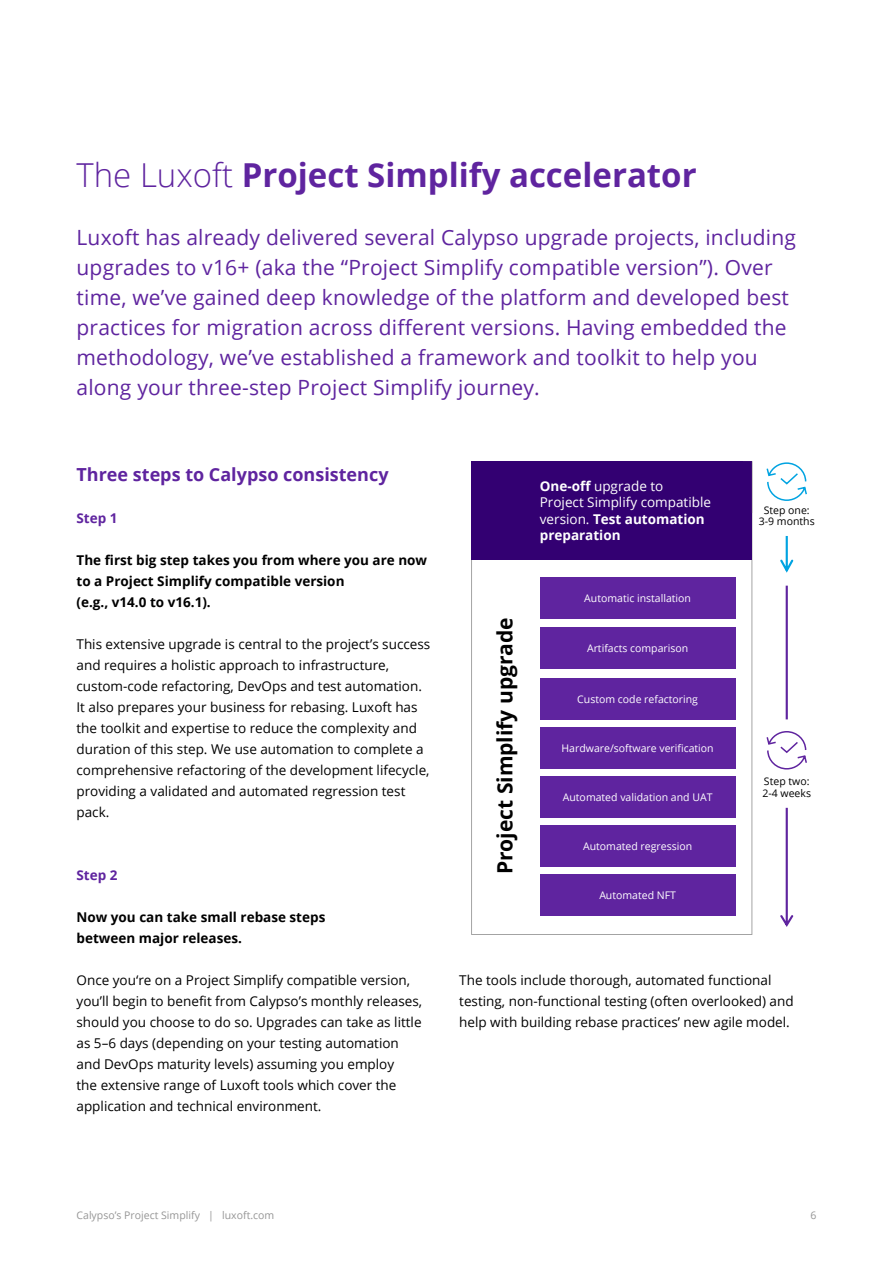
<style>
.page{position:relative;width:893px;height:1263px;background:#fff}
.page>*{position:absolute;margin:0;border:0;box-sizing:border-box;transform-origin:0 0}
.t1{font:700 33px "Open Sans";color:#5f249f}
.t2{font:21px/30px "Open Sans";letter-spacing:.01em;color:#5f249f}
.t3{font:700 21px "Open Sans";color:#000}
.t4{font:700 18px "Open Sans";color:#5f249f}
.t5{font:13.5px/21px "Open Sans";color:#000}
.t6{font:700 13.5px/21px "Open Sans";color:#000}
.t7{font:13.5px/16.2px "Open Sans";color:#fff}
.t8{font:700 13.5px "Open Sans";color:#5f249f}
.t9{font:10.5px "Open Sans";color:#fff}
.t10{font:10.5px "Open Sans";color:#969696}
.t11{font:10.5px/11.6px "Open Sans";color:#000}
.s1{font-weight:300}
.s2{font-weight:700}
</style>
<div class="page">
<svg style="left:471px;top:461px;width:281px;height:474px"></svg>
<div style="left:472px;top:461px;width:280px;height:99px;background:#330072"></div>
<div style="left:540px;top:577px;width:195px;height:42px;background:#5f249f"></div>
<div style="left:540px;top:627px;width:195px;height:42px;background:#5f249f"></div>
<div style="left:540px;top:678px;width:195px;height:41px;background:#5f249f"></div>
<div style="left:540px;top:727px;width:195px;height:42px;background:#5f249f"></div>
<div style="left:540px;top:776px;width:195px;height:42px;background:#5f249f"></div>
<div style="left:540px;top:825px;width:195px;height:42px;background:#5f249f"></div>
<div style="left:540px;top:875px;width:195px;height:41px;background:#5f249f"></div>
<img style="left:751px;top:461px;width:1px;height:52px">
<hr style="left:786px;top:586px;width:2px;height:133px;background:#5f249f">
<svg style="left:780px;top:808px;width:13px;height:119px"></svg>
<svg style="left:780px;top:536px;width:13px;height:37px"></svg>
<svg style="left:766px;top:462px;width:41px;height:39px"></svg>
<svg style="left:766px;top:731px;width:41px;height:39px"></svg>
<h1 class="t1" style="left:77px;top:152px;width:622px"><span class="s1">The Luxoft</span> Project Simplify accelerator</h1>
<p class="t2" style="left:77px;top:222px;width:721px">Luxoft has already delivered several Calypso upgrade projects, including upgrades to v16+ (aka the “Project Simplify compatible version”). Over time, we’ve gained deep knowledge of the platform and developed best practices for migration across different versions. Having embedded the methodology, we’ve established a framework and toolkit to help you along your three-step Project Simplify journey.</p>
<h3 class="t4" style="left:77px;top:462px;width:314px">Three steps to Calypso consistency</h3>
<p class="t8" style="left:77px;top:508px;width:43px">Step 1</p>
<p class="t6" style="left:77px;top:549px;width:352px">The first big step takes you from where you are now to a Project Simplify compatible version<br>(e.g., v14.0 to v16.1).</p>
<p class="t5" style="left:77px;top:633px;width:355px">This extensive upgrade is central to the project’s success and requires a holistic approach to infrastructure, custom-code refactoring, DevOps and test automation.<br>It also prepares your business for rebasing. Luxoft has the toolkit and expertise to reduce the complexity and duration of this step. We use automation to complete a comprehensive refactoring of the development lifecycle, providing a validated and automated regression test pack.</p>
<p class="t7" style="left:540px;top:478px;width:173px"><span class="s2">One-off</span> upgrade to<br>Project Simplify compatible version. <span class="s2">Test automation preparation</span></p>
<p class="t11" style="left:759px;top:504px;width:57px;text-align:center">Step one:<br>3-9 months</p>
<p class="t9" style="left:584px;top:591px;width:108px">Automatic installation</p>
<h2 class="t3" style="left:490px;top:874px;width:259px;rotate:-90deg">Project Simplify upgrade</h2>
<p class="t9" style="left:587px;top:641px;width:103px">Artifacts comparison</p>
<p class="t9" style="left:577px;top:692px;width:122px">Custom code refactoring</p>
<p class="t9" style="left:562px;top:741px;width:154px">Hardware/software verification</p>
<p class="t11" style="left:762px;top:775px;width:50px">Step two:<br>2-4 weeks</p>
<p class="t9" style="left:563px;top:790px;width:151px">Automated validation and UAT</p>
<p class="t9" style="left:583px;top:839px;width:111px">Automated regression</p>
<p class="t8" style="left:77px;top:865px;width:43px">Step 2</p>
<p class="t6" style="left:77px;top:906px;width:250px">Now you can take small rebase steps between major releases.</p>
<p class="t5" style="left:77px;top:969px;width:347px">Once you‘re on a Project Simplify compatible version, you’ll begin to benefit from Calypso’s monthly releases, should you choose to do so. Upgrades can take as little as 5–6 days (depending on your testing automation and DevOps maturity levels) assuming you employ<br>the extensive range of Luxoft tools which cover the application and technical environment.</p>
<p class="t5" style="left:459px;top:969px;width:336px">The tools include thorough, automated functional testing, non-functional testing (often overlooked) and help with building rebase practices’ new agile model.</p>
<p class="t9" style="left:599px;top:888px;width:78px">Automated NFT</p>
<p class="t10" style="left:77px;top:1208px;width:199px">Calypso’s Project Simplify | luxoft.com</p>
<p class="t10" style="left:810px;top:1208px;width:8px">6</p>
</div>
